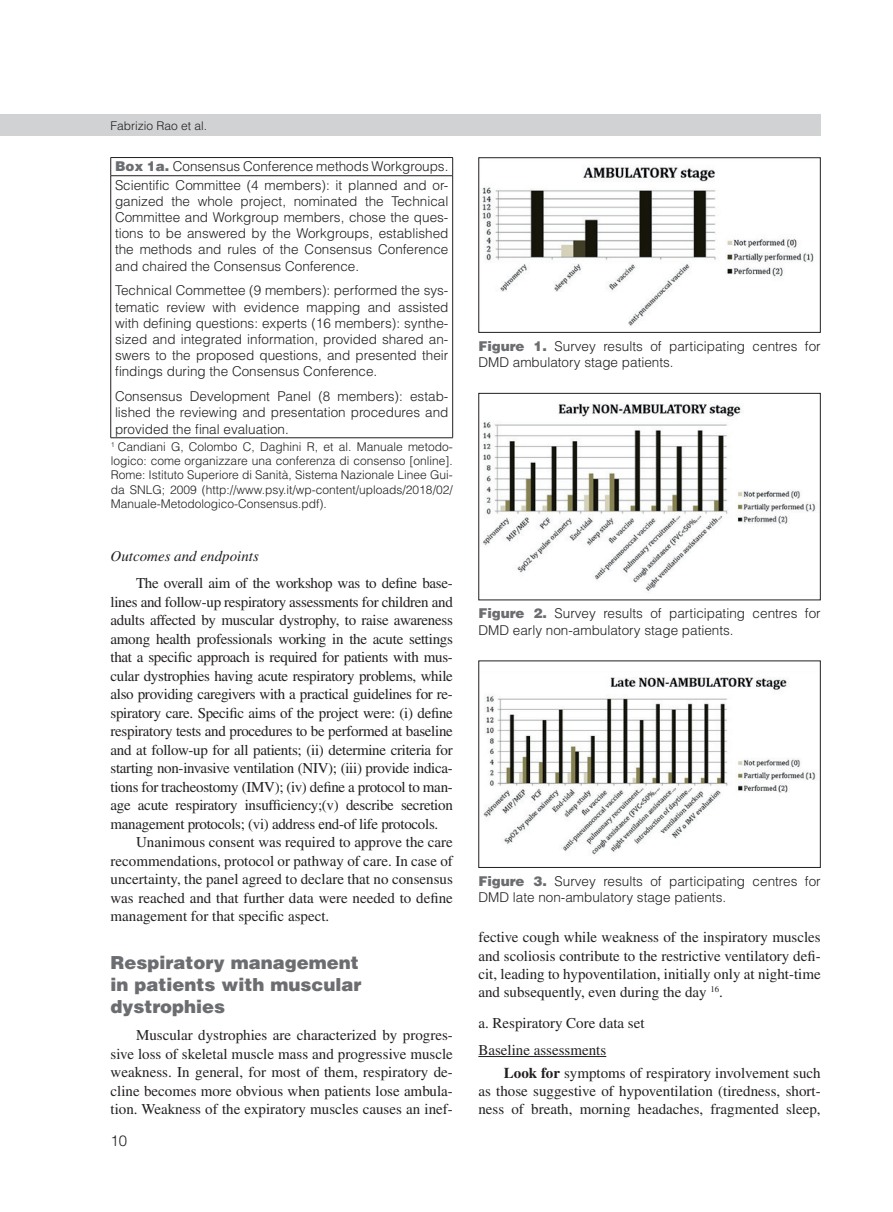
<style>
.page{position:relative;width:893px;height:1212px;background:#fff}
.page>*{position:absolute;margin:0;border:0;box-sizing:border-box;transform-origin:0 0}
.t1{font:900 18px/22px "Helvetica LT Std";color:#6c6d70}
.t2{font:15px/18.3px "Times LT Std";letter-spacing:-.02em;color:#231f20;text-align:justify}
.t3{font:15px/26.8px "Times LT Std";color:#231f20}
.t4{font:italic 15px "Times LT Std";color:#231f20}
.t5{font:300 15px "Helvetica LT Std";color:#231f20}
.t6{font:300 13.5px/16.2px "Helvetica LT Std";color:#231f20}
.t7{font:300 12px/14.4px "Helvetica LT Std";color:#231f20;text-align:justify}
.s1{font-weight:900;color:#6c6d70}
.s2{font-weight:700}
</style>
<div class="page">
<div style="left:0;top:115px;width:821px;height:21px;background:#d1d2d4"></div>
<hr style="left:478px;top:1056px;width:128px;height:1px;background:#231f20">
<img style="left:482px;top:166px;width:332px;height:161px">
<div style="left:478px;top:157px;width:343px;height:176px;border:1px solid #231f20"></div>
<img style="left:483px;top:403px;width:333px;height:188px">
<div style="left:478px;top:393px;width:343px;height:207px;border:1px solid #231f20"></div>
<img style="left:483px;top:677px;width:333px;height:178px">
<div style="left:478px;top:660px;width:343px;height:208px;border:1px solid #231f20"></div>
<svg style="left:111px;top:158px;width:342px;height:281px"></svg>
<hr style="left:111px;top:157px;width:342px;height:1px;background:#231f20">
<svg style="left:110px;top:158px;width:1px;height:18px"></svg>
<svg style="left:452px;top:158px;width:1px;height:17px"></svg>
<hr style="left:111px;top:175px;width:342px;height:1px;background:#231f20">
<hr style="left:110px;top:176px;width:1px;height:262px;background:#231f20">
<hr style="left:452px;top:176px;width:1px;height:262px;background:#231f20">
<hr style="left:111px;top:437px;width:342px;height:1px;background:#231f20">
<p class="t7" style="left:111px;top:118px;width:98px">Fabrizio Rao et al.</p>
<p class="t6" style="left:115px;top:157px;width:335px;line-height:18.1px"><span class="s1">Box 1a.</span> Consensus Conference methods Workgroups.<br>Scientific Committee (4 members): it planned and or-</p>
<p class="t6" style="left:115px;top:193px;width:335px;text-align:justify">ganized the whole project, nominated the Technical Committee and Workgroup members, chose the ques&shy;tions to be answered by the Workgroups, established the methods and rules of the Consensus Conference and chaired the Consensus Conference.</p>
<p class="t6" style="left:115px;top:282px;width:335px;text-align:justify">Technical Commettee (9 members): performed the sys&shy;tematic review with evidence mapping and assisted with defining questions: experts (16 members): synthe&shy;sized and integrated information, provided shared an&shy;swers to the proposed questions, and presented their findings during the Consensus Conference.</p>
<p class="t6" style="left:115px;top:388px;width:335px;text-align:justify">Consensus Development Panel (8 members): estab&shy;lished the reviewing and presentation procedures and provided the final evaluation.</p>
<p class="t7" style="left:111px;top:439px;width:343px"><sup>1</sup> Candiani G, Colombo C, Daghini R, et al. Manuale metodo&shy;logico: come organizzare una conferenza di consenso [online].<br>Rome: Istituto Superiore di Sanità, Sistema Nazionale Linee Gui&shy;da SNLG; 2009 (http://www.psy.it/wp-content/uploads/2018/02/ Manuale-Metodologico-Consensus.pdf).</p>
<p class="t4" style="left:111px;top:548px;width:150px">Outcomes and endpoints</p>
<p class="t2" style="left:136px;top:574px;width:318px">The overall aim of the workshop was to define base-</p>
<p class="t2" style="left:111px;top:592px;width:344px">lines and follow-up respiratory assessments for children and</p>
<p class="t2" style="left:111px;top:611px;width:344px">adults affected by muscular dystrophy, to raise awareness</p>
<p class="t2" style="left:111px;top:629px;width:344px">among health professionals working in the acute settings</p>
<p class="t2" style="left:111px;top:648px;width:344px">that a specific approach is required for patients with mus-</p>
<p class="t2" style="left:111px;top:666px;width:344px">cular dystrophies having acute respiratory problems, while</p>
<p class="t2" style="left:111px;top:685px;width:344px">also providing caregivers with a practical guidelines for re-</p>
<p class="t2" style="left:111px;top:703px;width:344px">spiratory care. Specific aims of the project were: (i) define</p>
<p class="t2" style="left:111px;top:722px;width:344px">respiratory tests and procedures to be performed at baseline</p>
<p class="t2" style="left:111px;top:740px;width:344px">and at follow-up for all patients; (ii) determine criteria for</p>
<p class="t2" style="left:111px;top:759px;width:344px">starting non-invasive ventilation (NIV); (iii) provide indica-</p>
<p class="t2" style="left:111px;top:777px;width:344px">tions for tracheostomy (IMV); (iv) define a protocol to man-</p>
<p class="t2" style="left:111px;top:796px;width:344px">age acute respiratory insufficiency;(v) describe secretion</p>
<p class="t2" style="left:111px;top:814px;width:329px">management protocols; (vi) address end-of life protocols.</p>
<p class="t3" style="left:136px;top:829px;width:318px">Unanimous consent was required to approve the care</p>
<p class="t3" style="left:111px;top:847px;width:344px">recommendations, protocol or pathway of care. In case of</p>
<p class="t3" style="left:111px;top:866px;width:344px">uncertainty, the panel agreed to declare that no consensus</p>
<p class="t3" style="left:111px;top:884px;width:344px">was reached and that further data were needed to define</p>
<p class="t3" style="left:111px;top:903px;width:220px">management for that specific aspect.</p>
<p class="t1" style="left:111px;top:951px;width:252px">Respiratory management in patients with muscular dystrophies</p>
<p class="t2" style="left:111px;top:1026px;width:344px;text-indent:26px">Muscular dystrophies are characterized by progres&shy;sive loss of skeletal muscle mass and progressive muscle weakness. In general, for most of them, respiratory de&shy;cline becomes more obvious when patients lose ambula&shy;tion. Weakness of the expiratory muscles causes an inef-</p>
<p class="t5" style="left:111px;top:1131px;width:18px">10</p>
<p class="t6" style="left:478px;top:338px;width:344px"><span class="s1">Figure 1.</span> Survey results of participating centres for<br>DMD ambulatory stage patients.</p>
<p class="t6" style="left:478px;top:605px;width:344px"><span class="s1">Figure 2.</span> Survey results of participating centres for<br>DMD early non-ambulatory stage patients.</p>
<p class="t6" style="left:478px;top:873px;width:344px"><span class="s1">Figure 3.</span> Survey results of participating centres for<br>DMD late non-ambulatory stage patients.</p>
<p class="t2" style="left:478px;top:928px;width:344px">fective cough while weakness of the inspiratory muscles and scoliosis contribute to the restrictive ventilatory defi&shy;cit, leading to hypoventilation, initially only at night-time and subsequently, even during the day <sup>16</sup>.</p>
<p class="t3" style="left:478px;top:1010px;width:168px">a. Respiratory Core data set<br>Baseline assessments</p>
<p class="t2" style="left:478px;top:1063px;width:344px;text-indent:26px"><span class="s2">Look for</span> symptoms of respiratory involvement such as those suggestive of hypoventilation (tiredness, short&shy;ness of breath, morning headaches, fragmented sleep,</p>
</div>
